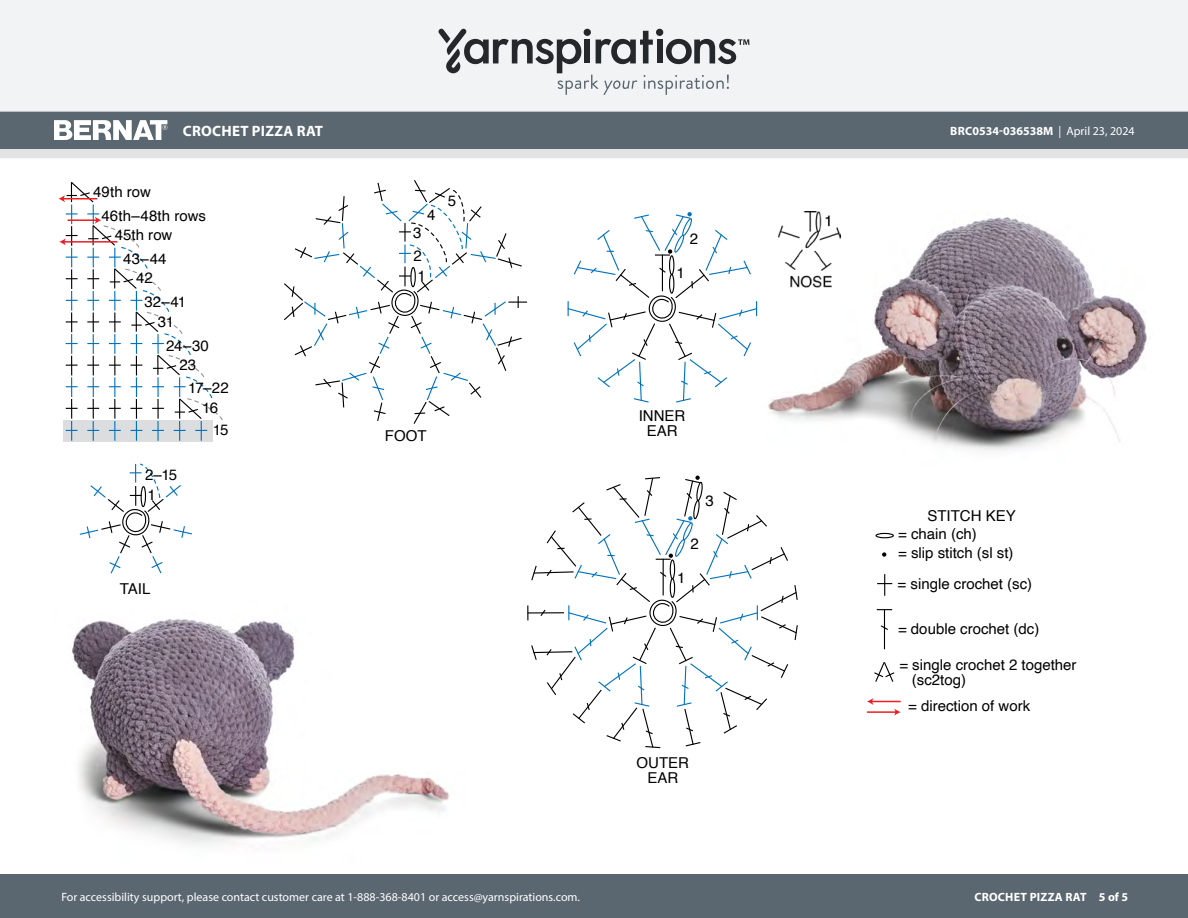
<style>
.page{position:relative;width:1188px;height:918px;background:#fff}
.page>*{position:absolute;margin:0;border:0;box-sizing:border-box;transform-origin:0 0}
.t1{font:15px/15px "Helvetica";color:#000;text-align:center}
.t2{font:700 15px "Myriad Pro";letter-spacing:.02em;color:#fff}
.t3{font:12px "Myriad Pro";color:#fff}
.t4{font:700 12px "Myriad Pro";letter-spacing:.015em;color:#fff}
.s1{font-weight:400}
</style>
<div class="page">
<div style="left:0;top:875px;width:1188px;height:43px;background:#5a6670"></div>
<div style="left:0;top:149px;width:1188px;height:9px;background:#e4e3e3"></div>
<div style="left:0;top:111px;width:1188px;height:38px;background:#5a6670"></div>
<div style="left:0;top:0;width:1188px;height:112px;background:#f2f3f4"></div>
<svg style="left:438px;top:29px;width:311px;height:66px"></svg>
<svg style="left:54px;top:120px;width:113px;height:20px"></svg>
<img style="left:768px;top:217px;width:382px;height:234px">
<svg style="left:567px;top:212px;width:191px;height:191px"></svg>
<img style="left:72px;top:619px;width:377px;height:226px">
<div style="left:63px;top:420px;width:149px;height:22px;background:#dcddde"></div>
<svg style="left:79px;top:463px;width:113px;height:111px"></svg>
<svg style="left:58px;top:182px;width:165px;height:259px"></svg>
<svg style="left:284px;top:180px;width:243px;height:244px"></svg>
<img style="left:778px;top:211px;width:62px;height:82px">
<svg style="left:527px;top:476px;width:271px;height:273px"></svg>
<hr style="left:867px;top:711px;width:29px;height:2px;background:#ed1d24">
<svg style="left:894px;top:709px;width:7px;height:7px"></svg>
<hr style="left:871px;top:701px;width:30px;height:1px;background:#ed1d24">
<svg style="left:867px;top:698px;width:6px;height:7px"></svg>
<svg style="left:874px;top:662px;width:21px;height:20px"></svg>
<svg style="left:877px;top:609px;width:15px;height:1px"></svg>
<hr style="left:884px;top:610px;width:1px;height:39px;background:#000">
<svg style="left:880px;top:624px;width:8px;height:7px"></svg>
<div style="left:875px;top:533px;width:19px;height:5px;border:1px solid #000;border-radius:50%"></div>
<svg style="left:882px;top:552px;width:4px;height:5px"></svg>
<svg style="left:877px;top:574px;width:15px;height:22px"></svg>
<p class="t1" style="left:93px;top:185px;width:59px">49th row</p>
<p class="t2" style="left:183px;top:121px;width:142px">CROCHET PIZZA RAT</p>
<p class="t4" style="left:950px;top:123px;width:186px">BRC0534-036538M <span class="s1">| April 23, 2024</span></p>
<p class="t1" style="left:448px;top:194px;width:10px">5</p>
<p class="t1" style="left:115px;top:206px;width:93px;line-height:19.2px;text-align:left;text-indent:-13px">46th–48th rows<br>45th row</p>
<p class="t1" style="left:123px;top:250px;width:45px;line-height:19.2px">43–44<br>42</p>
<p class="t1" style="left:145px;top:293px;width:43px;line-height:19.2px">32–41<br>31</p>
<p class="t1" style="left:166px;top:338px;width:44px">24–30</p>
<p class="t1" style="left:180px;top:357px;width:18px">23</p>
<p class="t1" style="left:188px;top:381px;width:42px">17–22</p>
<p class="t1" style="left:202px;top:401px;width:17px">16</p>
<p class="t1" style="left:145px;top:468px;width:34px">2–15</p>
<p class="t1" style="left:148px;top:487px;width:10px">1</p>
<p class="t1" style="left:120px;top:582px;width:32px">TAIL</p>
<p class="t1" style="left:213px;top:422px;width:17px">15</p>
<p class="t1" style="left:427px;top:208px;width:10px">4</p>
<p class="t1" style="left:413px;top:226px;width:10px">3</p>
<p class="t1" style="left:414px;top:248px;width:10px">2</p>
<p class="t1" style="left:417px;top:269px;width:10px">1</p>
<p class="t1" style="left:385px;top:428px;width:43px">FOOT</p>
<p class="t1" style="left:690px;top:232px;width:10px">2</p>
<p class="t1" style="left:677px;top:266px;width:10px">1</p>
<p class="t1" style="left:639px;top:409px;width:48px">INNER<br>EAR</p>
<p class="t1" style="left:706px;top:494px;width:10px">3</p>
<p class="t1" style="left:691px;top:536px;width:10px">2</p>
<p class="t1" style="left:677px;top:570px;width:10px">1</p>
<p class="t1" style="left:637px;top:756px;width:54px">OUTER<br>EAR</p>
<p class="t1" style="left:898px;top:506px;width:119px;line-height:18.9px;text-align:left;text-indent:29px">STITCH KEY = chain (ch)<br>= slip stitch (sl st)</p>
<p class="t1" style="left:898px;top:576px;width:136px">= single crochet (sc)</p>
<p class="t1" style="left:898px;top:621px;width:143px">= double crochet (dc)</p>
<p class="t1" style="left:912px;top:658px;width:166px;text-align:left;text-indent:-13px">= single crochet 2 together (sc2tog)</p>
<p class="t1" style="left:908px;top:699px;width:124px">= direction of work</p>
<p class="t3" style="left:61px;top:889px;width:520px">For accessibility support, please contact customer care at 1-888-368-8401 or access@yarnspirations.com.</p>
<p class="t4" style="left:974px;top:889px;width:155px">CROCHET PIZZA RAT 5 of 5</p>
</div>
